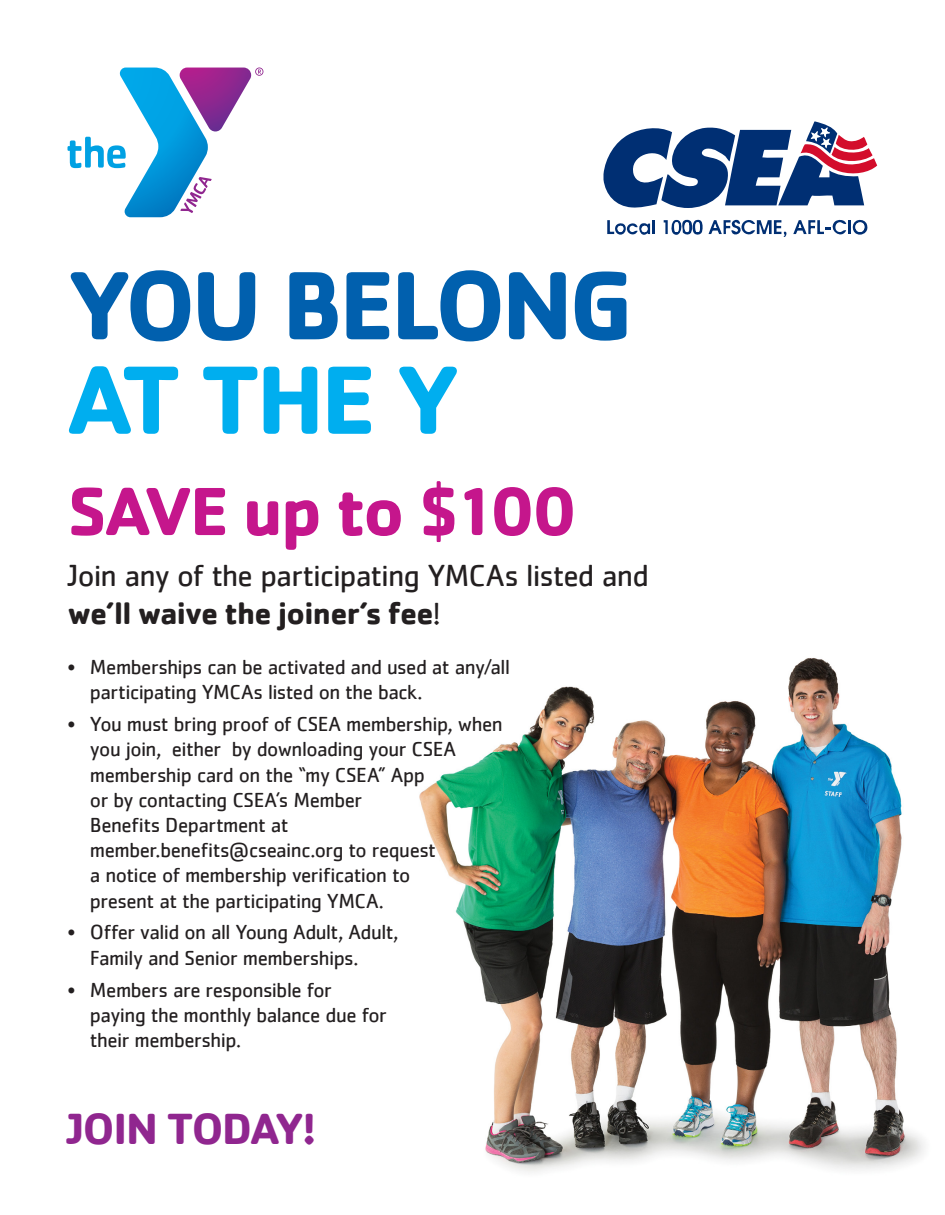
<style>
.page{position:relative;width:945px;height:1215px;background:#fff}
.page>*{position:absolute;margin:0;border:0;box-sizing:border-box;transform-origin:0 0}
.t1{font:700 100.5px "Cachet";letter-spacing:-.04em;color:#0160ae}
.t2{font:700 100.5px "Cachet";color:#00aeef}
.t3{font:700 70.5px "Cachet";letter-spacing:-.04em;color:#c5168c}
.t4{font:700 45px "Cachet";letter-spacing:-.03em;color:#90268f}
.t5{font:31.5px/37.5px "Cachet";letter-spacing:-.03em;color:#231f20}
.t6{font:21px/25.2px "Cachet";letter-spacing:-.025em;color:#231f20}
.s1{font-weight:700}
</style>
<div class="page">
<img style="left:419px;top:658px;width:506px;height:514px">
<svg style="left:604px;top:122px;width:274px;height:115px"></svg>
<svg style="left:68px;top:68px;width:195px;height:149px"></svg>
<h1 class="t1" style="left:68px;top:240px;width:567px">YOU BELONG</h1>
<h1 class="t2" style="left:68px;top:335px;width:394px">AT THE Y</h1>
<h2 class="t3" style="left:68px;top:466px;width:511px">SAVE up to $100</h2>
<h3 class="t5" style="left:68px;top:556px;width:583px">Join any of the participating YMCAs listed and <span class="s1">we’ll waive the joiner’s fee</span>!</h3>
<p class="t6" style="left:90px;top:654px;width:422px;text-indent:-22px">• Memberships can be activated and used at any/all participating YMCAs listed on the back.</p>
<p class="t6" style="left:90px;top:711px;width:414px;text-indent:-22px">• You must bring proof of CSEA membership, when you join, either by downloading your CSEA membership card on the “my CSEA” App<br>or by contacting CSEA’s Member<br>Benefits Department at member.benefits@cseainc.org to request<br>a notice of membership verification to<br>present at the participating YMCA.</p>
<p class="t6" style="left:90px;top:919px;width:310px;text-indent:-22px">• Offer valid on all Young Adult, Adult,<br>Family and Senior memberships.</p>
<p class="t6" style="left:90px;top:977px;width:298px;text-indent:-22px">• Members are responsible for paying the monthly balance due for their membership.</p>
<h3 class="t4" style="left:68px;top:1100px;width:251px">JOIN TODAY!</h3>
</div>
